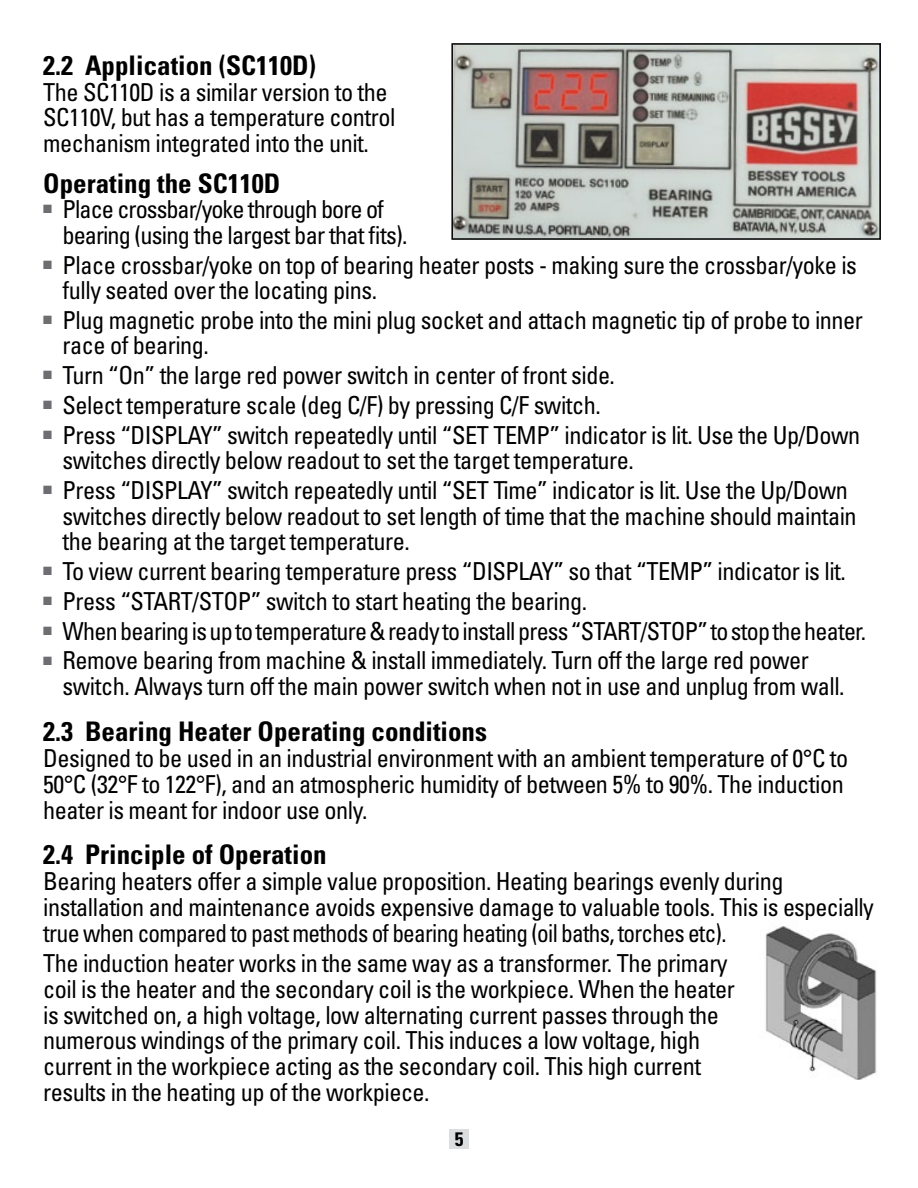
<style>
.page{position:relative;width:918px;height:1188px;background:#fff}
.page>*{position:absolute;margin:0;border:0;box-sizing:border-box;transform-origin:0 0}
.t1{font:700 condensed 27px "Univers LT";color:#000}
.t2{font:condensed 24.6px/25.5px "Univers";letter-spacing:-.02em;color:#000}
.t3{font:condensed 24.6px/25.5px "Univers";letter-spacing:-.04em;color:#000}
.t4{font:700 condensed 19.5px "Univers LT";color:#000}
</style>
<div class="page">
<div style="left:449px;top:1129px;width:20px;height:20px;background:#dcddde"></div>
<img style="left:454px;top:46px;width:424px;height:191px">
<div style="left:451px;top:43px;width:430px;height:197px;border:2px solid #000"></div>
<img style="left:765px;top:926px;width:112px;height:154px">
<p class="t1" style="left:43px;top:49px;width:274px">2.2 Application (SC110D)</p>
<p class="t2" style="left:43px;top:79px;width:354px">The SC110D is a similar version to the<br>SC110V, but has a temperature control mechanism integrated into the unit.</p>
<p class="t1" style="left:43px;top:167px;width:238px">Operating the SC110D</p>
<p class="t3" style="left:63px;top:196px;width:346px;text-indent:-19px"><sup>■</sup> Place crossbar/yoke through bore of bearing (using the largest bar that fits).</p>
<p class="t2" style="left:63px;top:251px;width:796px;text-indent:-19px"><sup>■</sup> Place crossbar/yoke on top of bearing heater posts - making sure the crossbar/yoke is fully seated over the locating pins.</p>
<p class="t2" style="left:63px;top:307px;width:802px;text-indent:-19px"><sup>■</sup> Plug magnetic probe into the mini plug socket and attach magnetic tip of probe to inner race of bearing.</p>
<p class="t2" style="left:43px;top:362px;width:573px"><sup>■</sup> Turn “On” the large red power switch in center of front side.</p>
<p class="t2" style="left:43px;top:392px;width:559px"><sup>■</sup> Select temperature scale (deg C/F) by pressing C/F switch.</p>
<p class="t2" style="left:63px;top:422px;width:799px;text-indent:-19px"><sup>■</sup> Press “DISPLAY” switch repeatedly until “SET TEMP” indicator is lit. Use the Up/Down switches directly below readout to set the target temperature.</p>
<p class="t2" style="left:63px;top:477px;width:796px;text-indent:-19px"><sup>■</sup> Press “DISPLAY” switch repeatedly until “SET Time” indicator is lit. Use the Up/Down switches directly below readout to set length of time that the machine should maintain the bearing at the target temperature.</p>
<p class="t2" style="left:43px;top:558px;width:804px"><sup>■</sup> To view current bearing temperature press “DISPLAY” so that “TEMP” indicator is lit.</p>
<p class="t2" style="left:43px;top:588px;width:545px"><sup>■</sup> Press “START/STOP” switch to start heating the bearing.</p>
<p class="t2" style="left:43px;top:617px;width:825px"><sup>■</sup> When bearing is up to temperature &amp; ready to install press “START/STOP” to stop the heater.</p>
<p class="t2" style="left:63px;top:647px;width:783px;text-indent:-19px"><sup>■</sup> Remove bearing from machine &amp; install immediately. Turn off the large red power switch. Always turn off the main power switch when not in use and unplug from wall.</p>
<p class="t1" style="left:43px;top:714px;width:445px">2.3 Bearing Heater Operating conditions</p>
<p class="t2" style="left:43px;top:744px;width:807px">Designed to be used in an industrial environment with an ambient temperature of 0°C to<br>50°C (32°F to 122°F), and an atmospheric humidity of between 5% to 90%. The induction heater is meant for indoor use only.</p>
<p class="t1" style="left:43px;top:838px;width:285px">2.4 Principle of Operation</p>
<p class="t2" style="left:43px;top:868px;width:832px">Bearing heaters offer a simple value proposition. Heating bearings evenly during installation and maintenance avoids expensive damage to valuable tools. This is especially true when compared to past methods of bearing heating (oil baths, torches etc).</p>
<p class="t2" style="left:43px;top:950px;width:693px">The induction heater works in the same way as a transformer. The primary coil is the heater and the secondary coil is the workpiece. When the heater is switched on, a high voltage, low alternating current passes through the numerous windings of the primary coil. This induces a low voltage, high current in the workpiece acting as the secondary coil. This high current results in the heating up of the workpiece.</p>
<p class="t4" style="left:455px;top:1127px;width:10px">5</p>
</div>
